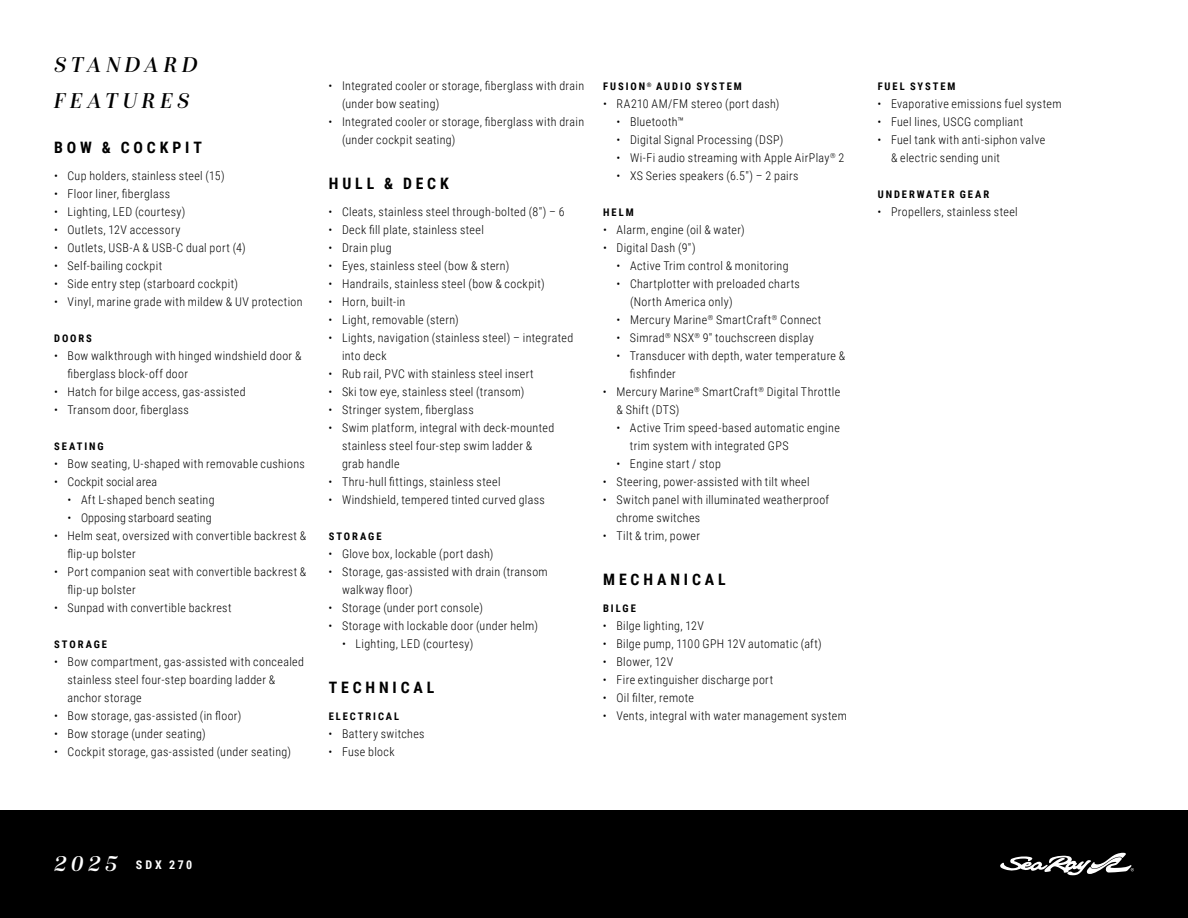
<style>
.page{position:relative;width:1188px;height:918px;background:#fff}
.page>*{position:absolute;margin:0;border:0;box-sizing:border-box;transform-origin:0 0}
.Isabel_Italic_15_24_-_H1{font:italic 22.5px/36px "Isabel";letter-spacing:.21em;color:#000}
.Roboto_Cond_10_5_12__CAPS__-_H2{font:700 15.75px "Roboto Condensed";letter-spacing:.245em;color:#000}
.t1{font:300 12px/18px "Roboto Condensed";letter-spacing:.03em;color:#000}
.t2{font:300 12px "Roboto Condensed";letter-spacing:.01em;color:#000}
.t3{font:700 12px "Roboto Condensed";letter-spacing:.22em;color:#fff}
.Roboto_Cond_7_12__CAPS__-_H3{font:700 10.5px "Roboto Condensed";letter-spacing:.185em;color:#000}
.Roboto_Cond_7_12__CAPS__-_H3__After_H2{font:700 10.5px "Roboto Condensed";letter-spacing:.185em;color:#000}
.s1{font-family:"Isabel";font-weight:400;font-style:italic;font-size:22.5px}
</style>
<div class="page">
<div style="left:0;top:810px;width:1188px;height:108px;background:#000"></div>
<svg style="left:1000px;top:853px;width:134px;height:22px"></svg>
<h1 class="Isabel_Italic_15_24_-_H1" style="left:54px;top:49px;width:145px">STANDARD<br>FEATURES</h1>
<h2 class="Roboto_Cond_10_5_12__CAPS__-_H2" style="left:54px;top:136px;width:149px">BOW &amp; COCKPIT</h2>
<p class="t1" style="left:54px;top:166px;width:172px">• Cup holders, stainless steel (15)</p>
<p class="t1" style="left:54px;top:184px;width:118px">• Floor liner, fiberglass</p>
<p class="t1" style="left:54px;top:202px;width:133px">• Lighting, LED (courtesy)</p>
<p class="t1" style="left:54px;top:220px;width:128px">• Outlets, 12V accessory</p>
<p class="t1" style="left:54px;top:238px;width:193px">• Outlets, USB-A &amp; USB-C dual port (4)</p>
<p class="t1" style="left:54px;top:256px;width:110px">• Self-bailing cockpit</p>
<p class="t1" style="left:54px;top:274px;width:185px">• Side entry step (starboard cockpit)</p>
<p class="t1" style="left:54px;top:292px;width:250px">• Vinyl, marine grade with mildew &amp; UV protection</p>
<h3 class="Roboto_Cond_7_12__CAPS__-_H3" style="left:54px;top:331px;width:39px">DOORS</h3>
<p class="t1" style="left:68px;top:346px;width:235px;text-indent:-14px">• Bow walkthrough with hinged windshield door &amp; fiberglass block-off door</p>
<p class="t1" style="left:54px;top:382px;width:193px">• Hatch for bilge access, gas-assisted</p>
<p class="t1" style="left:54px;top:400px;width:136px">• Transom door, fiberglass</p>
<h3 class="Roboto_Cond_7_12__CAPS__-_H3" style="left:54px;top:439px;width:51px">SEATING</h3>
<p class="t1" style="left:54px;top:454px;width:252px">• Bow seating, U-shaped with removable cushions</p>
<p class="t2" style="left:54px;top:473px;width:105px">• Cockpit social area</p>
<p class="t1" style="left:68px;top:490px;width:149px">• Aft L-shaped bench seating</p>
<p class="t2" style="left:68px;top:509px;width:146px">• Opposing starboard seating</p>
<p class="t1" style="left:68px;top:526px;width:240px;text-indent:-14px">• Helm seat, oversized with convertible backrest &amp; flip-up bolster</p>
<p class="t1" style="left:68px;top:562px;width:240px;text-indent:-14px">• Port companion seat with convertible backrest &amp; flip-up bolster</p>
<p class="t1" style="left:54px;top:598px;width:179px">• Sunpad with convertible backrest</p>
<h3 class="Roboto_Cond_7_12__CAPS__-_H3" style="left:54px;top:637px;width:54px">STORAGE</h3>
<p class="t1" style="left:68px;top:652px;width:238px;text-indent:-14px">• Bow compartment, gas-assisted with concealed stainless steel four-step boarding ladder &amp; anchor storage</p>
<p class="t1" style="left:54px;top:706px;width:189px">• Bow storage, gas-assisted (in floor)</p>
<p class="t1" style="left:54px;top:724px;width:153px">• Bow storage (under seating)</p>
<p class="t1" style="left:54px;top:742px;width:239px">• Cockpit storage, gas-assisted (under seating)</p>
<p class="t1" style="left:342px;top:76px;width:244px;text-indent:-14px">• Integrated cooler or storage, fiberglass with drain (under bow seating)</p>
<p class="t1" style="left:342px;top:112px;width:244px;text-indent:-14px">• Integrated cooler or storage, fiberglass with drain (under cockpit seating)</p>
<h2 class="Roboto_Cond_10_5_12__CAPS__-_H2" style="left:329px;top:172px;width:122px">HULL &amp; DECK</h2>
<p class="t1" style="left:328px;top:202px;width:238px">• Cleats, stainless steel through-bolted (8″) – 6</p>
<p class="t1" style="left:328px;top:220px;width:157px">• Deck fill plate, stainless steel</p>
<p class="t1" style="left:328px;top:238px;width:65px">• Drain plug</p>
<p class="t1" style="left:328px;top:256px;width:182px">• Eyes, stainless steel (bow &amp; stern)</p>
<p class="t1" style="left:328px;top:274px;width:218px">• Handrails, stainless steel (bow &amp; cockpit)</p>
<p class="t1" style="left:328px;top:292px;width:78px">• Horn, built-in</p>
<p class="t1" style="left:328px;top:310px;width:132px">• Light, removable (stern)</p>
<p class="t1" style="left:342px;top:328px;width:233px;text-indent:-14px">• Lights, navigation (stainless steel) – integrated into deck</p>
<p class="t1" style="left:328px;top:364px;width:207px">• Rub rail, PVC with stainless steel insert</p>
<p class="t1" style="left:328px;top:382px;width:197px">• Ski tow eye, stainless steel (transom)</p>
<p class="t1" style="left:328px;top:400px;width:147px">• Stringer system, fiberglass</p>
<p class="t1" style="left:342px;top:418px;width:214px;text-indent:-14px">• Swim platform, integral with deck-mounted stainless steel four-step swim ladder &amp; grab handle</p>
<p class="t1" style="left:328px;top:472px;width:174px">• Thru-hull fittings, stainless steel</p>
<p class="t1" style="left:328px;top:490px;width:218px">• Windshield, tempered tinted curved glass</p>
<h3 class="Roboto_Cond_7_12__CAPS__-_H3" style="left:329px;top:529px;width:54px">STORAGE</h3>
<p class="t1" style="left:328px;top:544px;width:166px">• Glove box, lockable (port dash)</p>
<p class="t1" style="left:342px;top:562px;width:207px;text-indent:-14px">• Storage, gas-assisted with drain (transom walkway floor)</p>
<p class="t1" style="left:328px;top:598px;width:156px">• Storage (under port console)</p>
<p class="t1" style="left:328px;top:616px;width:211px">• Storage with lockable door (under helm)</p>
<p class="t1" style="left:342px;top:634px;width:133px">• Lighting, LED (courtesy)</p>
<h2 class="Roboto_Cond_10_5_12__CAPS__-_H2" style="left:329px;top:676px;width:107px">TECHNICAL</h2>
<h3 class="Roboto_Cond_7_12__CAPS__-_H3__After_H2" style="left:329px;top:709px;width:72px">ELECTRICAL</h3>
<p class="t1" style="left:328px;top:724px;width:98px">• Battery switches</p>
<p class="t1" style="left:328px;top:742px;width:68px">• Fuse block</p>
<h3 class="Roboto_Cond_7_12__CAPS__-_H3" style="left:603px;top:79px;width:140px">FUSION<sup>®</sup> AUDIO SYSTEM</h3>
<p class="t1" style="left:603px;top:94px;width:178px">• RA210 AM/FM stereo (port dash)</p>
<p class="t1" style="left:616px;top:112px;width:69px">• Bluetooth™</p>
<p class="t1" style="left:616px;top:130px;width:168px">• Digital Signal Processing (DSP)</p>
<p class="t1" style="left:616px;top:148px;width:229px">• Wi-Fi audio streaming with Apple AirPlay<sup>®</sup> 2</p>
<p class="t1" style="left:616px;top:166px;width:184px">• XS Series speakers (6.5″) – 2 pairs</p>
<h3 class="Roboto_Cond_7_12__CAPS__-_H3" style="left:603px;top:205px;width:32px">HELM</h3>
<p class="t1" style="left:603px;top:220px;width:143px">• Alarm, engine (oil &amp; water)</p>
<p class="t1" style="left:603px;top:238px;width:94px">• Digital Dash (9″)</p>
<p class="t1" style="left:616px;top:256px;width:174px">• Active Trim control &amp; monitoring</p>
<p class="t1" style="left:630px;top:274px;width:171px;text-indent:-14px">• Chartplotter with preloaded charts (North America only)</p>
<p class="t1" style="left:616px;top:310px;width:206px">• Mercury Marine<sup>®</sup> SmartCraft<sup>®</sup> Connect</p>
<p class="t1" style="left:616px;top:328px;width:199px">• Simrad<sup>®</sup> NSX<sup>®</sup> 9″ touchscreen display</p>
<p class="t1" style="left:630px;top:346px;width:217px;text-indent:-14px">• Transducer with depth, water temperature &amp; fishfinder</p>
<p class="t1" style="left:616px;top:382px;width:225px;text-indent:-14px">• Mercury Marine<sup>®</sup> SmartCraft<sup>®</sup> Digital Throttle &amp; Shift (DTS)</p>
<p class="t1" style="left:630px;top:418px;width:211px;text-indent:-14px">• Active Trim speed-based automatic engine trim system with integrated GPS</p>
<p class="t1" style="left:616px;top:454px;width:106px">• Engine start / stop</p>
<p class="t1" style="left:603px;top:472px;width:208px">• Steering, power-assisted with tilt wheel</p>
<p class="t1" style="left:616px;top:490px;width:214px;text-indent:-14px">• Switch panel with illuminated weatherproof chrome switches</p>
<p class="t1" style="left:603px;top:526px;width:98px">• Tilt &amp; trim, power</p>
<h2 class="Roboto_Cond_10_5_12__CAPS__-_H2" style="left:603px;top:568px;width:124px">MECHANICAL</h2>
<h3 class="Roboto_Cond_7_12__CAPS__-_H3__After_H2" style="left:603px;top:601px;width:34px">BILGE</h3>
<p class="t1" style="left:603px;top:616px;width:103px">• Bilge lighting, 12V</p>
<p class="t1" style="left:603px;top:634px;width:220px">• Bilge pump, 1100 GPH 12V automatic (aft)</p>
<p class="t1" style="left:603px;top:652px;width:72px">• Blower, 12V</p>
<p class="t1" style="left:603px;top:670px;width:172px">• Fire extinguisher discharge port</p>
<p class="t1" style="left:603px;top:688px;width:93px">• Oil filter, remote</p>
<p class="t1" style="left:603px;top:706px;width:245px">• Vents, integral with water management system</p>
<h3 class="Roboto_Cond_7_12__CAPS__-_H3" style="left:878px;top:79px;width:79px">FUEL SYSTEM</h3>
<p class="t1" style="left:878px;top:94px;width:186px">• Evaporative emissions fuel system</p>
<p class="t1" style="left:878px;top:112px;width:147px">• Fuel lines, USCG compliant</p>
<p class="t1" style="left:891px;top:130px;width:156px;text-indent:-14px">• Fuel tank with anti-siphon valve &amp; electric sending unit</p>
<h3 class="Roboto_Cond_7_12__CAPS__-_H3" style="left:878px;top:187px;width:113px">UNDERWATER GEAR</h3>
<p class="t1" style="left:878px;top:202px;width:142px">• Propellers, stainless steel</p>
<p class="t3" style="left:54px;top:856px;width:140px"><span class="s1">2025</span> SDX 270</p>
</div>
